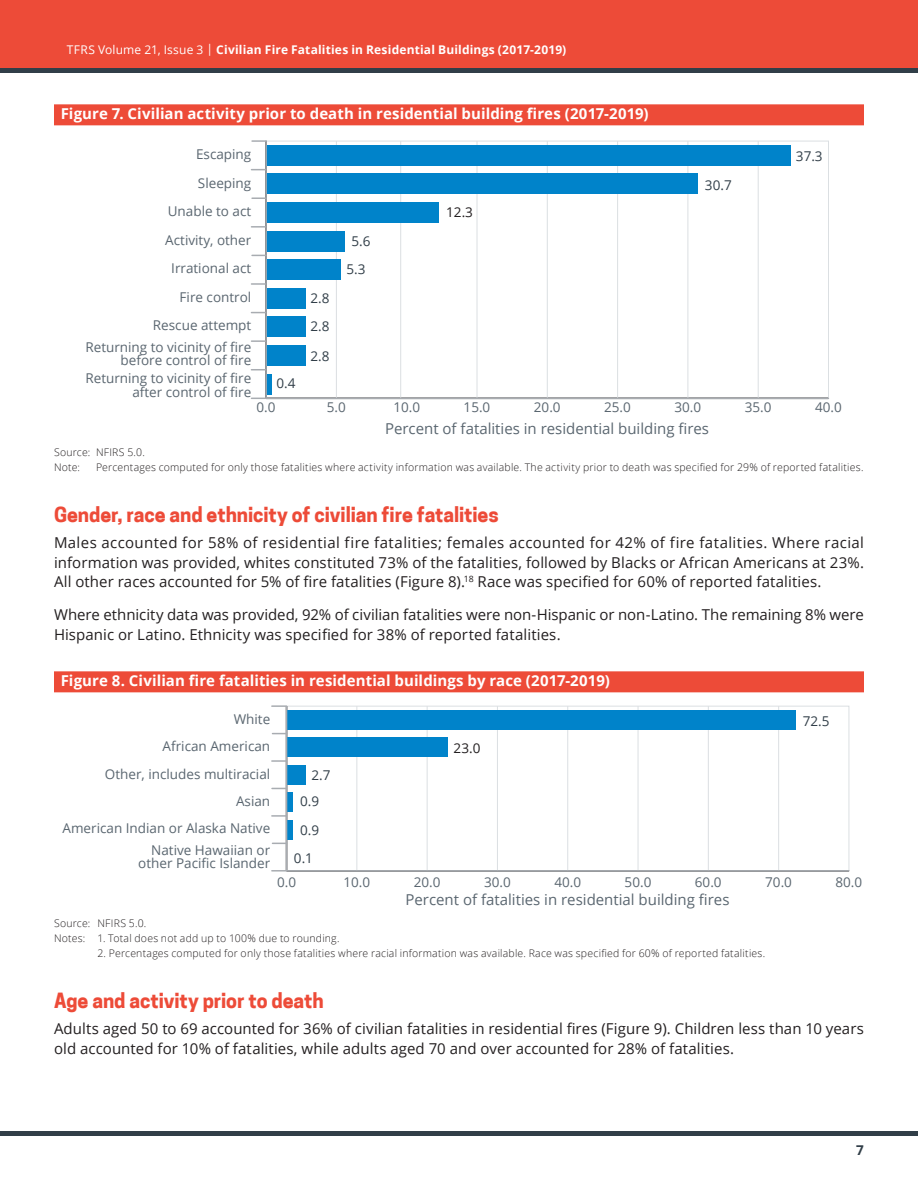
<style>
.page{position:relative;width:918px;height:1188px;background:#fff}
.page>*{position:absolute;margin:0;border:0;box-sizing:border-box;transform-origin:0 0}
.Subhead{font:700 19.5px "Coo Hew";letter-spacing:-.005em;color:#ed4b38}
.Body_Text{font:15px/19.5px "Open Sans";letter-spacing:.005em;color:#231f20}
.Table_Title{font:700 15px "Open Sans";letter-spacing:.005em;color:#fff}
.t1{font:15px "Open Sans";color:#5a6670}
.t2{font:13.5px/13.5px "Open Sans";color:#5a6670;text-align:right}
.t3{font:13.5px/27.6px "Open Sans";color:#313e48;text-align:center}
.t4{font:13.5px "Open Sans";color:#231f20}
.t5{font:700 13.5px "Open Sans";color:#313e48}
.t6{font:700 12px "Open Sans";letter-spacing:.015em;color:#fff}
.Table_notes_-_multil{font:300 10.5px "Open Sans";letter-spacing:.02em;color:#231f20}
.Table_notes{font:300 10.5px "Open Sans";letter-spacing:.02em;color:#231f20}
.s1{font-weight:400}
</style>
<div class="page">
<div style="left:0;top:0;width:918px;height:71px;background:#ed4b38"></div>
<hr style="left:0;top:68px;width:918px;height:4px;background:#313e48">
<hr style="left:0;top:1132px;width:918px;height:4px;background:#313e48">
<div style="left:54px;top:104px;width:810px;height:21px;background:#ed4b38"></div>
<div style="left:54px;top:671px;width:810px;height:21px;background:#ed4b38"></div>
<svg style="left:266px;top:140px;width:563px;height:258px"></svg>
<svg style="left:251px;top:398px;width:15px;height:1px"></svg>
<svg style="left:251px;top:369px;width:14px;height:1px"></svg>
<svg style="left:251px;top:340px;width:14px;height:2px"></svg>
<svg style="left:251px;top:312px;width:14px;height:1px"></svg>
<svg style="left:251px;top:283px;width:14px;height:2px"></svg>
<svg style="left:252px;top:255px;width:13px;height:1px"></svg>
<svg style="left:251px;top:226px;width:14px;height:2px"></svg>
<svg style="left:252px;top:197px;width:13px;height:2px"></svg>
<svg style="left:251px;top:169px;width:14px;height:1px"></svg>
<svg style="left:252px;top:140px;width:14px;height:2px"></svg>
<div style="left:266px;top:145px;width:525px;height:21px;background:#0083ca"></div>
<div style="left:266px;top:174px;width:432px;height:20px;background:#0083ca"></div>
<div style="left:266px;top:202px;width:173px;height:21px;background:#0083ca"></div>
<div style="left:266px;top:231px;width:79px;height:20px;background:#0083ca"></div>
<div style="left:266px;top:259px;width:75px;height:21px;background:#0083ca"></div>
<div style="left:266px;top:288px;width:39px;height:21px;background:#0083ca"></div>
<div style="left:266px;top:317px;width:39px;height:20px;background:#0083ca"></div>
<div style="left:266px;top:345px;width:39px;height:21px;background:#0083ca"></div>
<div style="left:266px;top:374px;width:6px;height:20px;background:#0083ca"></div>
<hr style="left:266px;top:398px;width:563px;height:1px;background:#a8acb1">
<hr style="left:265px;top:141px;width:2px;height:257px;background:#a8acb1">
<svg style="left:286px;top:705px;width:564px;height:167px"></svg>
<svg style="left:272px;top:815px;width:14px;height:2px"></svg>
<svg style="left:272px;top:788px;width:14px;height:1px"></svg>
<svg style="left:272px;top:760px;width:14px;height:2px"></svg>
<svg style="left:272px;top:733px;width:14px;height:1px"></svg>
<svg style="left:272px;top:705px;width:14px;height:2px"></svg>
<div style="left:287px;top:710px;width:509px;height:20px;background:#0083ca"></div>
<div style="left:287px;top:737px;width:161px;height:20px;background:#0083ca"></div>
<div style="left:287px;top:765px;width:19px;height:20px;background:#0083ca"></div>
<div style="left:287px;top:792px;width:6px;height:20px;background:#0083ca"></div>
<div style="left:287px;top:820px;width:6px;height:20px;background:#0083ca"></div>
<svg style="left:272px;top:843px;width:16px;height:29px"></svg>
<hr style="left:287px;top:870px;width:562px;height:2px;background:#a8acb1">
<hr style="left:286px;top:706px;width:1px;height:165px;background:#a8acb1">
<p class="t6" style="left:67px;top:41px;width:501px"><span class="s1">TFRS Volume 21, Issue 3 |</span> Civilian Fire Fatalities in Residential Buildings (2017-2019)</p>
<p class="Table_Title" style="left:61px;top:103px;width:589px">Figure 7. Civilian activity prior to death in residential building fires (2017-2019)</p>
<p class="t2" style="left:196px;top:147px;width:57px">Escaping</p>
<p class="t3" style="left:796px;top:142px;width:28px">37.3</p>
<p class="t3" style="left:705px;top:170px;width:28px">30.7</p>
<p class="t2" style="left:198px;top:176px;width:55px">Sleeping</p>
<p class="t2" style="left:168px;top:204px;width:85px">Unable to act</p>
<p class="t2" style="left:165px;top:233px;width:88px">Activity, other</p>
<p class="t2" style="left:171px;top:261px;width:82px">Irrational act</p>
<p class="t2" style="left:180px;top:290px;width:73px">Fire control</p>
<p class="t2" style="left:153px;top:318px;width:100px">Rescue attempt</p>
<p class="t2" style="left:85px;top:340px;width:167px">Returning to vicinity of fire before control of fire</p>
<p class="t2" style="left:85px;top:371px;width:167px">Returning to vicinity of fire after control of fire</p>
<p class="t3" style="left:277px;top:369px;width:21px">0.4</p>
<p class="t3" style="left:310px;top:284px;width:21px;line-height:28.3px;text-align:left">2.8<br>2.8</p>
<p class="t3" style="left:310px;top:342px;width:21px">2.8</p>
<p class="t3" style="left:346px;top:227px;width:25px">5.6<br>5.3</p>
<p class="t4" style="left:446px;top:203px;width:28px">12.3</p>
<p class="t2" style="left:257px;top:400px;width:21px">0.0</p>
<p class="t2" style="left:327px;top:400px;width:21px">5.0</p>
<p class="t2" style="left:393px;top:400px;width:28px">10.0</p>
<p class="t2" style="left:464px;top:400px;width:28px">15.0</p>
<p class="t2" style="left:534px;top:400px;width:28px">20.0</p>
<p class="t2" style="left:604px;top:400px;width:28px">25.0</p>
<p class="t2" style="left:675px;top:400px;width:28px">30.0</p>
<p class="t2" style="left:745px;top:400px;width:28px">35.0</p>
<p class="t2" style="left:815px;top:400px;width:28px">40.0</p>
<p class="t1" style="left:385px;top:418px;width:326px">Percent of fatalities in residential building fires</p>
<p class="Table_notes" style="left:54px;top:445px;width:92px">Source: NFIRS 5.0.</p>
<p class="Table_notes" style="left:54px;top:460px;width:28px">Note:</p>
<p class="Table_notes" style="left:96px;top:460px;width:769px">Percentages computed for only those fatalities where activity information was available. The activity prior to death was specified for 29% of reported fatalities.</p>
<p class="Subhead" style="left:54px;top:503px;width:446px">Gender, race and ethnicity of civilian fire fatalities</p>
<p class="Body_Text" style="left:54px;top:533px;width:812px;text-align:justify">Males accounted for 58% of residential fire fatalities; females accounted for 42% of fire fatalities. Where racial information was provided, whites constituted 73% of the fatalities, followed by Blacks or African Americans at 23%.<br>All other races accounted for 5% of fire fatalities (Figure 8).<sup>18</sup> Race was specified for 60% of reported fatalities.</p>
<p class="Body_Text" style="left:54px;top:605px;width:812px">Where ethnicity data was provided, 92% of civilian fatalities were non-Hispanic or non-Latino. The remaining 8% were<br>Hispanic or Latino. Ethnicity was specified for 38% of reported fatalities.</p>
<p class="Table_Title" style="left:61px;top:670px;width:551px">Figure 8. Civilian fire fatalities in residential buildings by race (2017-2019)</p>
<p class="t2" style="left:234px;top:712px;width:38px">White</p>
<p class="t3" style="left:803px;top:707px;width:28px">72.5</p>
<p class="t2" style="left:163px;top:739px;width:109px">African American</p>
<p class="t2" style="left:105px;top:767px;width:167px">Other, includes multiracial</p>
<p class="t2" style="left:236px;top:794px;width:36px">Asian</p>
<p class="t2" style="left:63px;top:821px;width:209px">American Indian or Alaska Native</p>
<p class="t2" style="left:138px;top:843px;width:133px">Native Hawaiian or other Pacific Islander</p>
<p class="t3" style="left:300px;top:762px;width:32px;line-height:25.7px;text-align:left;text-indent:11px">2.7<br>0.9</p>
<p class="t3" style="left:294px;top:816px;width:27px;line-height:28.2px">0.9<br>0.1</p>
<p class="t4" style="left:454px;top:738px;width:28px">23.0</p>
<p class="t2" style="left:277px;top:875px;width:21px">0.0</p>
<p class="t2" style="left:343px;top:875px;width:28px">10.0</p>
<p class="t2" style="left:414px;top:875px;width:28px">20.0</p>
<p class="t2" style="left:484px;top:875px;width:28px">30.0</p>
<p class="t2" style="left:554px;top:875px;width:28px">40.0</p>
<p class="t2" style="left:625px;top:875px;width:28px">50.0</p>
<p class="t2" style="left:695px;top:875px;width:28px">60.0</p>
<p class="t2" style="left:765px;top:875px;width:28px">70.0</p>
<p class="t2" style="left:836px;top:875px;width:28px">80.0</p>
<p class="t1" style="left:406px;top:889px;width:326px">Percent of fatalities in residential building fires</p>
<p class="Table_notes_-_multil" style="left:54px;top:916px;width:94px">Source: NFIRS 5.0.</p>
<p class="Table_notes_-_multil" style="left:54px;top:931px;width:287px">Notes: 1. Total does not add up to 100% due to rounding.</p>
<p class="Table_notes_-_multil" style="left:98px;top:946px;width:669px">2. Percentages computed for only those fatalities where racial information was available. Race was specified for 60% of reported fatalities.</p>
<p class="Subhead" style="left:54px;top:989px;width:271px">Age and activity prior to death</p>
<p class="Body_Text" style="left:54px;top:1019px;width:811px">Adults aged 50 to 69 accounted for 36% of civilian fatalities in residential fires (Figure 9). Children less than 10 years old accounted for 10% of fatalities, while adults aged 70 and over accounted for 28% of fatalities.</p>
<p class="t5" style="left:856px;top:1141px;width:9px">7</p>
</div>
